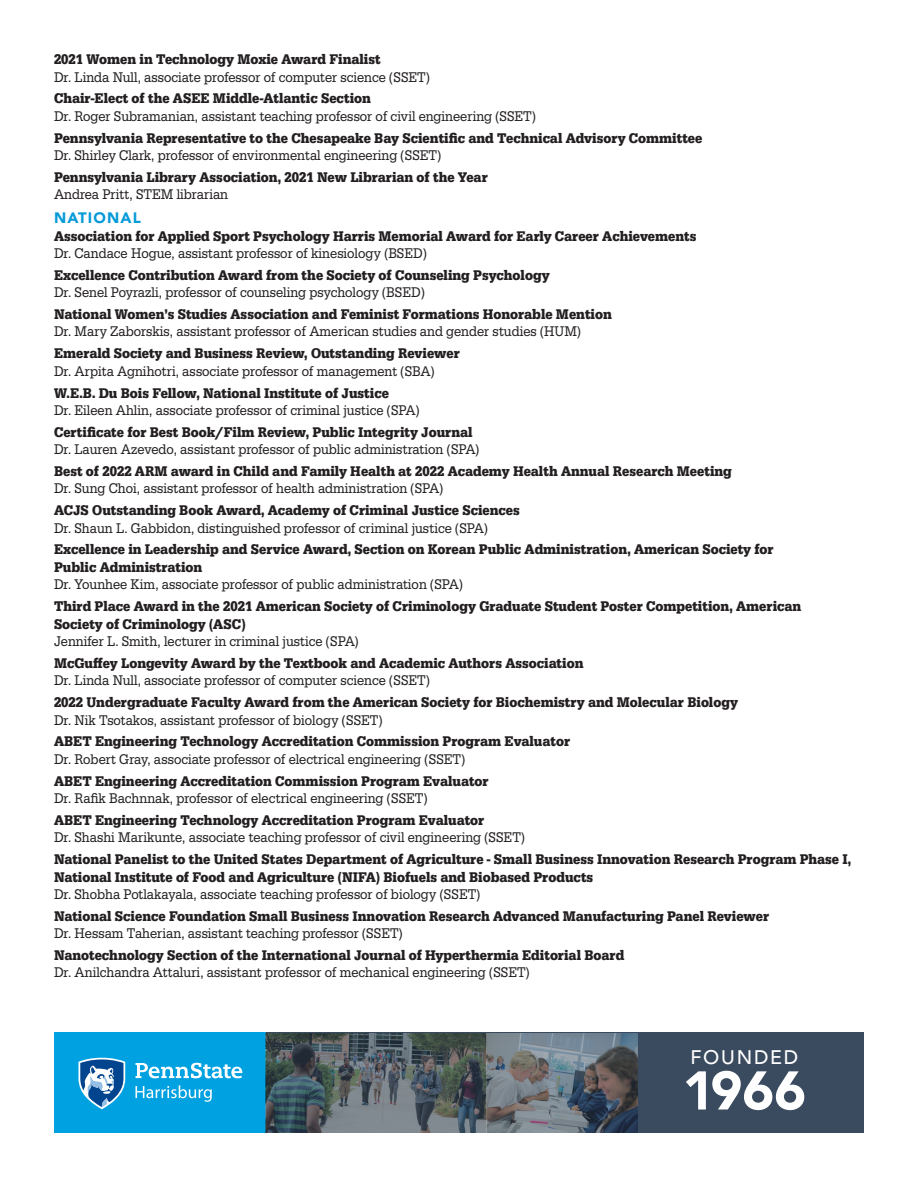
<style>
.page{position:relative;width:918px;height:1188px;background:#fff}
.page>*{position:absolute;margin:0;border:0;box-sizing:border-box;transform-origin:0 0}
.body_text{font:900 53.85px "Avenir";color:#fff}
.body_text-2{font:500 19.5px "Avenir";letter-spacing:.09em;color:#fff}
.t1{font:900 15px "Avenir";letter-spacing:.075em;color:#069ad9}
.t2{font:700 14.55px/17.4px "Serifa";color:#231f20;scale:.9 1}
.t3{font:14.55px "Serifa";color:#231f20;scale:.9 1}
</style>
<div class="page">
<div style="left:245px;top:1033px;width:619px;height:100px;background:#3a4b5f"></div>
<div style="left:54px;top:1033px;width:212px;height:100px;background:#00a1e1"></div>
<svg style="left:79px;top:1058px;width:46px;height:51px"></svg>
<svg style="left:135px;top:1063px;width:107px;height:39px"></svg>
<img style="left:266px;top:1033px;width:371px;height:100px">
<p class="t2" style="left:54px;top:51px;width:365px">2021 Women in Technology Moxie Award Finalist</p>
<p class="t3" style="left:54px;top:69px;width:419px">Dr. Linda Null, associate professor of computer science (SSET)</p>
<p class="t2" style="left:54px;top:90px;width:354px">Chair-Elect of the ASEE Middle-Atlantic Section</p>
<p class="t3" style="left:54px;top:108px;width:537px">Dr. Roger Subramanian, assistant teaching professor of civil engineering (SSET)</p>
<p class="t2" style="left:54px;top:129px;width:722px">Pennsylvania Representative to the Chesapeake Bay Scientific and Technical Advisory Committee</p>
<p class="t3" style="left:54px;top:147px;width:432px">Dr. Shirley Clark, professor of environmental engineering (SSET)</p>
<p class="t2" style="left:54px;top:168px;width:484px">Pennsylvania Library Association, 2021 New Librarian of the Year</p>
<p class="t3" style="left:54px;top:186px;width:195px">Andrea Pritt, STEM librarian</p>
<p class="t1" style="left:54px;top:209px;width:88px">NATIONAL</p>
<p class="t2" style="left:54px;top:227px;width:715px">Association for Applied Sport Psychology Harris Memorial Award for Early Career Achievements</p>
<p class="t3" style="left:54px;top:245px;width:416px">Dr. Candace Hogue, assistant professor of kinesiology (BSED)</p>
<p class="t2" style="left:54px;top:266px;width:552px">Excellence Contribution Award from the Society of Counseling Psychology</p>
<p class="t3" style="left:54px;top:284px;width:413px">Dr. Senel Poyrazli, professor of counseling psychology (BSED)</p>
<p class="t2" style="left:54px;top:305px;width:621px">National Women’s Studies Association and Feminist Formations Honorable Mention</p>
<p class="t3" style="left:54px;top:323px;width:587px">Dr. Mary Zaborskis, assistant professor of American studies and gender studies (HUM)</p>
<p class="t2" style="left:54px;top:345px;width:453px">Emerald Society and Business Review, Outstanding Reviewer</p>
<p class="t3" style="left:54px;top:363px;width:424px">Dr. Arpita Agnihotri, associate professor of management (SBA)</p>
<p class="t2" style="left:54px;top:384px;width:374px">W.E.B. Du Bois Fellow, National Institute of Justice</p>
<p class="t3" style="left:54px;top:402px;width:407px">Dr. Eileen Ahlin, associate professor of criminal justice (SPA)</p>
<p class="t2" style="left:54px;top:423px;width:467px">Certificate for Best Book/Film Review, Public Integrity Journal</p>
<p class="t3" style="left:54px;top:441px;width:474px">Dr. Lauren Azevedo, assistant professor of public administration (SPA)</p>
<p class="t2" style="left:54px;top:462px;width:755px">Best of 2022 ARM award in Child and Family Health at 2022 Academy Health Annual Research Meeting</p>
<p class="t3" style="left:54px;top:480px;width:434px">Dr. Sung Choi, assistant professor of health administration (SPA)</p>
<p class="t2" style="left:54px;top:502px;width:519px">ACJS Outstanding Book Award, Academy of Criminal Justice Sciences</p>
<p class="t3" style="left:54px;top:520px;width:483px">Dr. Shaun L. Gabbidon, distinguished professor of criminal justice (SPA)</p>
<p class="t2" style="left:54px;top:541px;width:801px">Excellence in Leadership and Service Award, Section on Korean Public Administration, American Society for<br>Public Administration</p>
<p class="t3" style="left:54px;top:576px;width:456px">Dr. Younhee Kim, associate professor of public administration (SPA)</p>
<p class="t2" style="left:54px;top:598px;width:832px">Third Place Award in the 2021 American Society of Criminology Graduate Student Poster Competition, American<br>Society of Criminology (ASC)</p>
<p class="t3" style="left:54px;top:633px;width:340px">Jennifer L. Smith, lecturer in criminal justice (SPA)</p>
<p class="t2" style="left:54px;top:654px;width:590px">McGuffey Longevity Award by the Textbook and Academic Authors Association</p>
<p class="t3" style="left:54px;top:672px;width:419px">Dr. Linda Null, associate professor of computer science (SSET)</p>
<p class="t2" style="left:54px;top:694px;width:762px">2022 Undergraduate Faculty Award from the American Society for Biochemistry and Molecular Biology</p>
<p class="t3" style="left:54px;top:712px;width:366px">Dr. Nik Tsotakos, assistant professor of biology (SSET)</p>
<p class="t2" style="left:54px;top:733px;width:575px">ABET Engineering Technology Accreditation Commission Program Evaluator</p>
<p class="t3" style="left:54px;top:751px;width:458px">Dr. Robert Gray, associate professor of electrical engineering (SSET)</p>
<p class="t2" style="left:54px;top:772px;width:485px">ABET Engineering Accreditation Commission Program Evaluator</p>
<p class="t3" style="left:54px;top:790px;width:416px">Dr. Rafik Bachnnak, professor of electrical engineering (SSET)</p>
<p class="t2" style="left:54px;top:811px;width:480px">ABET Engineering Technology Accreditation Program Evaluator</p>
<p class="t3" style="left:54px;top:829px;width:525px">Dr. Shashi Marikunte, associate teaching professor of civil engineering (SSET)</p>
<p class="t2" style="left:54px;top:851px;width:887px">National Panelist to the United States Department of Agriculture - Small Business Innovation Research Program Phase I,<br>National Institute of Food and Agriculture (NIFA) Biofuels and Biobased Products</p>
<p class="t3" style="left:54px;top:886px;width:475px">Dr. Shobha Potlakayala, associate teaching professor of biology (SSET)</p>
<p class="t2" style="left:54px;top:907px;width:796px">National Science Foundation Small Business Innovation Research Advanced Manufacturing Panel Reviewer</p>
<p class="t3" style="left:54px;top:925px;width:389px">Dr. Hessam Taherian, assistant teaching professor (SSET)</p>
<p class="t2" style="left:54px;top:946px;width:635px">Nanotechnology Section of the International Journal of Hyperthermia Editorial Board</p>
<p class="t3" style="left:54px;top:964px;width:530px">Dr. Anilchandra Attaluri, assistant professor of mechanical engineering (SSET)</p>
<p class="body_text-2" style="left:690px;top:1046px;width:110px">FOUNDED</p>
<p class="body_text" style="left:683px;top:1058px;width:125px">1966</p>
</div>
